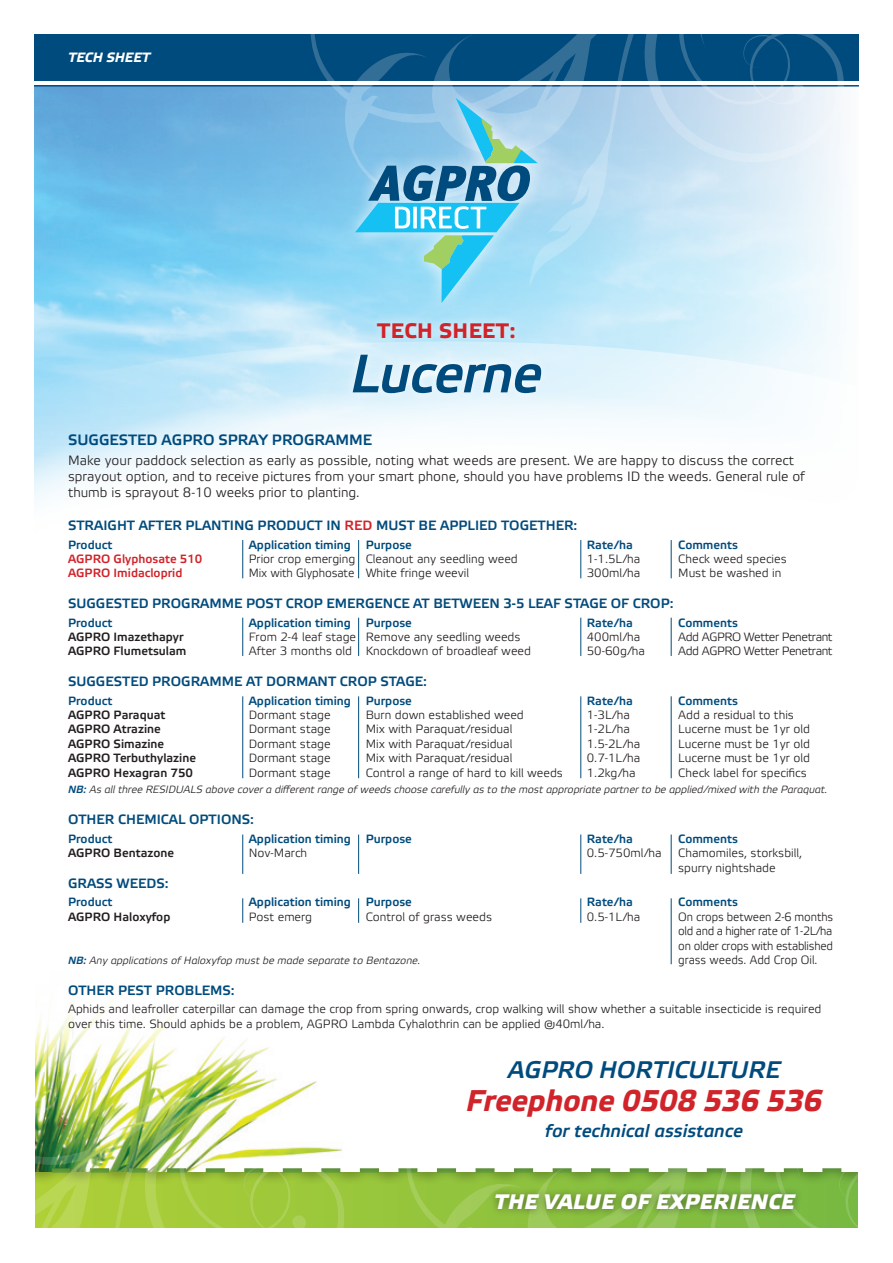
<style>
.page{position:relative;width:893px;height:1263px;background:#fff}
.page>*{position:absolute;margin:0;border:0;box-sizing:border-box;transform-origin:0 0}
.t1{font:italic 54px "Etelka Medium Pro";letter-spacing:-.02em;color:#004b7d}
.t2{font:italic 700 30px "Etelka Text Pro";letter-spacing:-.01em;color:#d1232a}
.t3{font:italic 700 24px "Etelka Light Pro";color:#004b7d}
.t4{font:italic 700 21px "Etelka Medium Pro";letter-spacing:.02em;color:#fff}
.t5{font:700 21px "Etelka Text Pro";letter-spacing:.02em;color:#d1232a}
.t6{font:italic 700 18px "Etelka Light Pro";color:#004b7d}
.t7{font:700 15px "Etelka Light Pro";color:#004b7d}
.t8{font:13.5px/16.2px "Etelka Light Pro";color:#231f20}
.t9{font:700 13.5px "Etelka Light Pro";color:#004b7d}
.t10{font:italic 700 13.5px "Etelka Text Pro";color:#fff}
.t11{font:12px/14.4px "Etelka Light Pro";color:#231f20}
.t12{font:700 12px "Etelka Light Pro";color:#004b7d}
.t13{font:700 12px "Etelka Light Pro";color:#231f20}
.t14{font:12px/14.4px "Etelka Light Pro";color:#231f20;text-align:justify;scale:.95 1}
.t15{font:12px "Etelka Light Pro";letter-spacing:-.035em;color:#231f20}
.t16{font:700 12px "Etelka Light Pro";color:#d1232a}
.t17{font:italic 10.5px "Etelka Light Pro";letter-spacing:-.005em;color:#231f20}
.s1{color:#d1232a}
.s2{font-weight:700;color:#004b7d}
</style>
<div class="page">
<img style="left:35px;top:1071px;width:282px;height:26px">
<svg style="left:35px;top:1097px;width:823px;height:131px"></svg>
<div style="left:489px;top:1187px;width:314px;height:31px;background:#231f20;opacity:.5"></div>
<img style="left:34px;top:87px;width:803px;height:413px">
<hr style="left:34px;top:85px;width:825px;height:2px;background:#004b7d">
<div style="left:34px;top:34px;width:825px;height:47px;background:#004b7d"></div>
<svg style="left:310px;top:34px;width:549px;height:90px"></svg>
<div style="left:343px;top:313px;width:207px;height:89px;background:#fff;opacity:.75"></div>
<div style="left:342px;top:85px;width:209px;height:230px;background:#fff;opacity:.75"></div>
<svg style="left:345px;top:34px;width:503px;height:269px"></svg>
<hr style="left:242px;top:540px;width:1px;height:38px;background:#004b7d">
<hr style="left:358px;top:540px;width:1px;height:38px;background:#004b7d">
<hr style="left:580px;top:540px;width:1px;height:38px;background:#004b7d">
<hr style="left:671px;top:540px;width:1px;height:38px;background:#004b7d">
<hr style="left:242px;top:618px;width:1px;height:38px;background:#004b7d">
<hr style="left:358px;top:618px;width:1px;height:38px;background:#004b7d">
<hr style="left:580px;top:618px;width:1px;height:38px;background:#004b7d">
<hr style="left:671px;top:618px;width:1px;height:38px;background:#004b7d">
<hr style="left:242px;top:696px;width:1px;height:82px;background:#004b7d">
<hr style="left:358px;top:696px;width:1px;height:82px;background:#004b7d">
<hr style="left:580px;top:696px;width:1px;height:82px;background:#004b7d">
<hr style="left:671px;top:696px;width:1px;height:82px;background:#004b7d">
<hr style="left:242px;top:834px;width:1px;height:40px;background:#004b7d">
<hr style="left:358px;top:834px;width:1px;height:40px;background:#004b7d">
<hr style="left:580px;top:834px;width:1px;height:40px;background:#004b7d">
<hr style="left:671px;top:834px;width:1px;height:40px;background:#004b7d">
<svg style="left:242px;top:898px;width:1px;height:25px"></svg>
<svg style="left:358px;top:898px;width:1px;height:25px"></svg>
<svg style="left:580px;top:898px;width:1px;height:25px"></svg>
<hr style="left:671px;top:898px;width:1px;height:66px;background:#004b7d">
<p class="t10" style="left:68px;top:50px;width:84px">TECH SHEET</p>
<p class="t5" style="left:377px;top:319px;width:140px">TECH SHEET:</p>
<p class="t1" style="left:351px;top:344px;width:193px">Lucerne</p>
<p class="t7" style="left:68px;top:431px;width:306px">SUGGESTED AGPRO SPRAY PROGRAMME</p>
<p class="t8" style="left:68px;top:453px;width:738px">Make your paddock selection as early as possible, noting what weeds are present. We are happy to discuss the correct sprayout option, and to receive pictures from your smart phone, should you have problems ID the weeds. General rule of thumb is sprayout 8-10 weeks prior to planting.</p>
<p class="t9" style="left:68px;top:518px;width:511px">STRAIGHT AFTER PLANTING PRODUCT IN <span class="s1">RED</span> MUST BE APPLIED TOGETHER:</p>
<p class="t12" style="left:68px;top:538px;width:46px">Product</p>
<p class="t12" style="left:249px;top:538px;width:165px">Application timing Purpose</p>
<p class="t12" style="left:587px;top:538px;width:48px">Rate/ha</p>
<p class="t12" style="left:678px;top:538px;width:61px">Comments</p>
<p class="t16" style="left:68px;top:552px;width:136px">AGPRO Glyphosate 510</p>
<p class="t11" style="left:249px;top:552px;width:270px">Prior crop emerging Cleanout any seedling weed</p>
<p class="t11" style="left:587px;top:552px;width:55px">1-1.5L/ha</p>
<p class="t11" style="left:678px;top:552px;width:110px">Check weed species</p>
<p class="t16" style="left:68px;top:567px;width:116px">AGPRO Imidacloprid</p>
<p class="t11" style="left:249px;top:567px;width:222px">Mix with Glyphosate White fringe weevil</p>
<p class="t11" style="left:587px;top:567px;width:55px">300ml/ha</p>
<p class="t11" style="left:678px;top:567px;width:105px">Must be washed in</p>
<p class="t9" style="left:68px;top:596px;width:607px">SUGGESTED PROGRAMME POST CROP EMERGENCE AT BETWEEN 3-5 LEAF STAGE OF CROP:</p>
<p class="t12" style="left:68px;top:616px;width:46px">Product</p>
<p class="t12" style="left:249px;top:616px;width:165px">Application timing Purpose</p>
<p class="t12" style="left:587px;top:616px;width:48px">Rate/ha</p>
<p class="t12" style="left:678px;top:616px;width:61px">Comments</p>
<p class="t13" style="left:68px;top:630px;width:117px">AGPRO Imazethapyr</p>
<p class="t11" style="left:249px;top:630px;width:273px">From 2-4 leaf stage Remove any seedling weeds</p>
<p class="t11" style="left:587px;top:630px;width:55px">400ml/ha</p>
<p class="t15" style="left:678px;top:630px;width:156px">Add AGPRO Wetter Penetrant</p>
<p class="t13" style="left:68px;top:645px;width:120px">AGPRO Flumetsulam</p>
<p class="t11" style="left:249px;top:645px;width:284px">After 3 months old Knockdown of broadleaf weed</p>
<p class="t11" style="left:587px;top:645px;width:60px">50-60g/ha</p>
<p class="t15" style="left:678px;top:645px;width:156px">Add AGPRO Wetter Penetrant</p>
<p class="t9" style="left:68px;top:674px;width:361px">SUGGESTED PROGRAMME AT DORMANT CROP STAGE:</p>
<p class="t12" style="left:68px;top:694px;width:46px">Product</p>
<p class="t12" style="left:249px;top:694px;width:165px">Application timing Purpose</p>
<p class="t12" style="left:587px;top:694px;width:48px">Rate/ha</p>
<p class="t12" style="left:678px;top:694px;width:61px">Comments</p>
<p class="t13" style="left:68px;top:708px;width:99px">AGPRO Paraquat</p>
<p class="t11" style="left:249px;top:708px;width:83px">Dormant stage</p>
<p class="t11" style="left:366px;top:708px;width:160px">Burn down established weed</p>
<p class="t11" style="left:587px;top:708px;width:45px">1-3L/ha</p>
<p class="t11" style="left:678px;top:708px;width:117px">Add a residual to this</p>
<p class="t13" style="left:68px;top:723px;width:94px">AGPRO Atrazine</p>
<p class="t11" style="left:249px;top:723px;width:83px">Dormant stage</p>
<p class="t11" style="left:366px;top:723px;width:148px">Mix with Paraquat/residual</p>
<p class="t11" style="left:587px;top:723px;width:45px">1-2L/ha</p>
<p class="t11" style="left:678px;top:723px;width:133px">Lucerne must be 1yr old</p>
<p class="t13" style="left:68px;top:737px;width:98px">AGPRO Simazine</p>
<p class="t11" style="left:249px;top:737px;width:83px">Dormant stage</p>
<p class="t11" style="left:366px;top:737px;width:148px">Mix with Paraquat/residual</p>
<p class="t11" style="left:587px;top:737px;width:55px">1.5-2L/ha</p>
<p class="t11" style="left:678px;top:737px;width:133px">Lucerne must be 1yr old</p>
<p class="t13" style="left:68px;top:751px;width:129px">AGPRO Terbuthylazine</p>
<p class="t11" style="left:249px;top:752px;width:83px">Dormant stage</p>
<p class="t11" style="left:366px;top:752px;width:148px">Mix with Paraquat/residual</p>
<p class="t11" style="left:587px;top:752px;width:55px">0.7-1L/ha</p>
<p class="t11" style="left:678px;top:752px;width:133px">Lucerne must be 1yr old</p>
<p class="t13" style="left:68px;top:766px;width:127px">AGPRO Hexagran 750</p>
<p class="t11" style="left:249px;top:766px;width:83px">Dormant stage</p>
<p class="t11" style="left:366px;top:766px;width:199px">Control a range of hard to kill weeds</p>
<p class="t11" style="left:587px;top:766px;width:50px">1.2kg/ha</p>
<p class="t11" style="left:678px;top:766px;width:130px">Check label for specifics</p>
<p class="t17" style="left:68px;top:784px;width:761px"><span class="s2">NB:</span> As all three RESIDUALS above cover a different range of weeds choose carefully as to the most appropriate partner to be applied/mixed with the Paraquat.</p>
<p class="t9" style="left:68px;top:812px;width:188px">OTHER CHEMICAL OPTIONS:</p>
<p class="t12" style="left:68px;top:832px;width:46px">Product</p>
<p class="t12" style="left:249px;top:832px;width:165px">Application timing Purpose</p>
<p class="t12" style="left:587px;top:832px;width:48px">Rate/ha</p>
<p class="t12" style="left:678px;top:832px;width:61px">Comments</p>
<p class="t13" style="left:68px;top:846px;width:108px">AGPRO Bentazone</p>
<p class="t11" style="left:249px;top:846px;width:60px">Nov-March</p>
<p class="t11" style="left:587px;top:846px;width:76px">0.5-750ml/ha</p>
<p class="t11" style="left:678px;top:846px;width:125px">Chamomiles, storksbill, spurry nightshade</p>
<p class="t9" style="left:68px;top:876px;width:102px">GRASS WEEDS:</p>
<p class="t12" style="left:68px;top:896px;width:46px">Product</p>
<p class="t12" style="left:249px;top:896px;width:165px">Application timing Purpose</p>
<p class="t12" style="left:587px;top:896px;width:48px">Rate/ha</p>
<p class="t12" style="left:678px;top:896px;width:61px">Comments</p>
<p class="t13" style="left:68px;top:910px;width:104px">AGPRO Haloxyfop</p>
<p class="t11" style="left:249px;top:910px;width:65px">Post emerg</p>
<p class="t11" style="left:366px;top:910px;width:128px">Control of grass weeds</p>
<p class="t11" style="left:587px;top:910px;width:55px">0.5-1L/ha</p>
<p class="t14" style="left:678px;top:910px;width:165px">On crops between 2-6 months old and a higher rate of 1-2L/ha on older crops with established</p>
<p class="t17" style="left:68px;top:955px;width:354px"><span class="s2">NB:</span> Any applications of Haloxyfop must be made separate to Bentazone.</p>
<p class="t14" style="left:678px;top:953px;width:148px">grass weeds. Add Crop Oil.</p>
<p class="t9" style="left:68px;top:982px;width:168px">OTHER PEST PROBLEMS:</p>
<p class="t11" style="left:68px;top:1003px;width:755px">Aphids and leafroller caterpillar can damage the crop from spring onwards, crop walking will show whether a suitable insecticide is required over this time. Should aphids be a problem, AGPRO Lambda Cyhalothrin can be applied @40ml/ha.</p>
<p class="t3" style="left:508px;top:1057px;width:274px">AGPRO HORTICULTURE</p>
<p class="t2" style="left:466px;top:1084px;width:358px">Freephone 0508 536 536</p>
<p class="t6" style="left:545px;top:1121px;width:199px">for technical assistance</p>
<p class="t4" style="left:494px;top:1190px;width:302px">THE VALUE OF EXPERIENCE</p>
</div>
